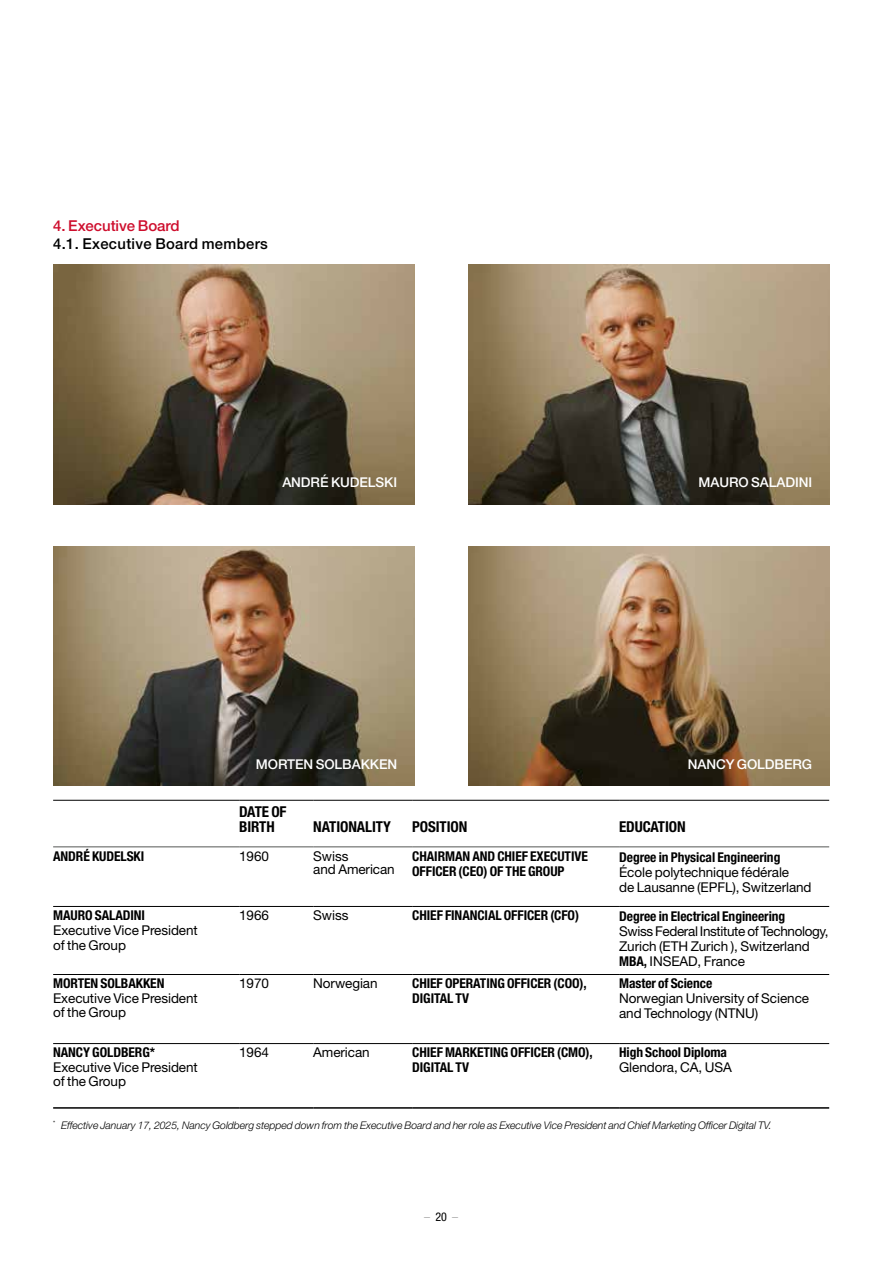
<style>
.page{position:relative;width:893px;height:1263px;background:#fff}
.page>*{position:absolute;margin:0;border:0;box-sizing:border-box;transform-origin:0 0}
.t1{font:700 condensed 15px/15px "Helvetica Neue LT Std";letter-spacing:-.005em;color:#000}
.t2{font:500 15px "Helvetica Neue LT Std";letter-spacing:.025em;color:#000}
.t3{font:500 15px "Helvetica Neue LT Std";letter-spacing:-.005em;color:#ce0e2d}
.t4{font:13.5px/15px "Helvetica Neue LT Std";letter-spacing:-.005em;color:#000}
.t5{font:700 condensed 13.5px/15px "Helvetica Neue LT Std";letter-spacing:-.005em;color:#000}
.t6{font:500 13.5px "Helvetica Neue LT Std";letter-spacing:-.005em;color:#fff}
.t7{font:200 expanded 12px "Helvetica Neue LT Std";color:#000}
.t8{font:italic 300 10.5px "Helvetica Neue LT Std";letter-spacing:-.005em;color:#000}
.s1{font-weight:700;font-stretch:condensed}
.s2{font-weight:400;font-stretch:condensed}
</style>
<div class="page">
<hr style="left:53px;top:800px;width:186px;height:1px;background:#000">
<hr style="left:239px;top:800px;width:74px;height:1px;background:#000">
<hr style="left:313px;top:800px;width:99px;height:1px;background:#000">
<hr style="left:412px;top:800px;width:207px;height:1px;background:#000">
<hr style="left:619px;top:800px;width:210px;height:1px;background:#000">
<hr style="left:53px;top:847px;width:186px;height:1px;background:#555756">
<hr style="left:239px;top:847px;width:74px;height:1px;background:#555756">
<hr style="left:313px;top:847px;width:99px;height:1px;background:#555756">
<hr style="left:412px;top:847px;width:207px;height:1px;background:#555756">
<hr style="left:619px;top:847px;width:210px;height:1px;background:#555756">
<hr style="left:53px;top:906px;width:186px;height:1px;background:#000">
<hr style="left:239px;top:906px;width:74px;height:1px;background:#000">
<hr style="left:313px;top:906px;width:99px;height:1px;background:#000">
<hr style="left:412px;top:906px;width:207px;height:1px;background:#000">
<hr style="left:619px;top:906px;width:210px;height:1px;background:#000">
<hr style="left:53px;top:974px;width:186px;height:1px;background:#000">
<hr style="left:239px;top:974px;width:74px;height:1px;background:#000">
<hr style="left:313px;top:974px;width:99px;height:1px;background:#000">
<hr style="left:412px;top:974px;width:207px;height:1px;background:#000">
<hr style="left:619px;top:974px;width:210px;height:1px;background:#000">
<hr style="left:53px;top:1043px;width:186px;height:1px;background:#000">
<hr style="left:239px;top:1043px;width:74px;height:1px;background:#000">
<hr style="left:313px;top:1043px;width:99px;height:1px;background:#000">
<hr style="left:412px;top:1043px;width:207px;height:1px;background:#000">
<hr style="left:619px;top:1043px;width:210px;height:1px;background:#000">
<hr style="left:53px;top:1107px;width:186px;height:2px;background:#000">
<hr style="left:239px;top:1107px;width:74px;height:2px;background:#000">
<hr style="left:313px;top:1107px;width:99px;height:2px;background:#000">
<hr style="left:412px;top:1107px;width:207px;height:2px;background:#000">
<hr style="left:619px;top:1107px;width:210px;height:2px;background:#000">
<img style="left:468px;top:265px;width:361px;height:239px">
<img style="left:53px;top:265px;width:361px;height:239px">
<img style="left:53px;top:546px;width:361px;height:240px">
<img style="left:468px;top:546px;width:361px;height:240px">
<p class="t3" style="left:53px;top:217px;width:128px">4. Executive Board</p>
<p class="t2" style="left:53px;top:235px;width:216px">4.1. Executive Board members</p>
<p class="t6" style="left:282px;top:474px;width:116px">ANDRÉ KUDELSKI</p>
<p class="t6" style="left:256px;top:756px;width:143px">MORTEN SOLBAKKEN</p>
<p class="t6" style="left:698px;top:474px;width:115px">MAURO SALADINI</p>
<p class="t6" style="left:688px;top:756px;width:126px">NANCY GOLDBERG</p>
<p class="t1" style="left:239px;top:804px;width:49px">DATE OF<br>BIRTH</p>
<p class="t1" style="left:313px;top:819px;width:79px">NATIONALITY</p>
<p class="t1" style="left:412px;top:819px;width:57px">POSITION</p>
<p class="t1" style="left:619px;top:819px;width:68px">EDUCATION</p>
<p class="t5" style="left:53px;top:848px;width:93px">ANDRÉ KUDELSKI</p>
<p class="t4" style="left:239px;top:848px;width:31px">1960</p>
<p class="t4" style="left:313px;top:849px;width:83px;line-height:13.5px">Swiss<br>and American</p>
<p class="t5" style="left:412px;top:848px;width:177px">CHAIRMAN AND CHIEF EXECUTIVE<br>OFFICER (CEO) OF THE GROUP</p>
<p class="t5" style="left:619px;top:849px;width:163px">Degree in Physical Engineering</p>
<p class="t4" style="left:619px;top:864px;width:194px">École polytechnique fédérale<br>de Lausanne (EPFL), Switzerland</p>
<p class="t5" style="left:53px;top:908px;width:93px">MAURO SALADINI</p>
<p class="t4" style="left:53px;top:923px;width:146px">Executive Vice President of the Group</p>
<p class="t5" style="left:53px;top:976px;width:113px">MORTEN SOLBAKKEN</p>
<p class="t4" style="left:53px;top:992px;width:146px;line-height:13.5px">Executive Vice President of the Group</p>
<p class="t5" style="left:53px;top:1045px;width:103px">NANCY GOLDBERG*</p>
<p class="t4" style="left:53px;top:1061px;width:146px;line-height:13.5px">Executive Vice President of the Group</p>
<p class="t4" style="left:239px;top:908px;width:31px">1966</p>
<p class="t4" style="left:313px;top:908px;width:37px">Swiss</p>
<p class="t5" style="left:412px;top:908px;width:168px">CHIEF FINANCIAL OFFICER (CFO)</p>
<p class="t5" style="left:619px;top:909px;width:168px">Degree in Electrical Engineering</p>
<p class="t4" style="left:619px;top:924px;width:211px">Swiss Federal Institute of Technology,<br>Zurich (ETH Zurich ), Switzerland<br><span class="s1">MBA,</span> INSEAD, France</p>
<p class="t4" style="left:239px;top:976px;width:31px">1970</p>
<p class="t4" style="left:313px;top:976px;width:66px">Norwegian</p>
<p class="t5" style="left:412px;top:976px;width:176px">CHIEF OPERATING OFFICER (COO),<br>DIGITAL TV</p>
<p class="t5" style="left:619px;top:976px;width:95px">Master of Science</p>
<p class="t4" style="left:619px;top:991px;width:191px">Norwegian University of Science and Technology (NTNU)</p>
<p class="t4" style="left:239px;top:1045px;width:31px">1964</p>
<p class="t4" style="left:313px;top:1045px;width:58px">American</p>
<p class="t5" style="left:412px;top:1045px;width:182px">CHIEF MARKETING OFFICER (CMO),<br>DIGITAL TV</p>
<p class="t5" style="left:619px;top:1045px;width:109px">High School Diploma</p>
<p class="t4" style="left:619px;top:1060px;width:114px">Glendora, CA, USA</p>
<p class="t8" style="left:53px;top:1119px;width:720px"><sup>*</sup> Effective January 17, 2025, Nancy Goldberg stepped down from the Executive Board and her role as Executive Vice President and Chief Marketing Officer Digital TV.</p>
<p class="t7" style="left:424px;top:1210px;width:36px">– <span class="s2">20</span> –</p>
</div>
